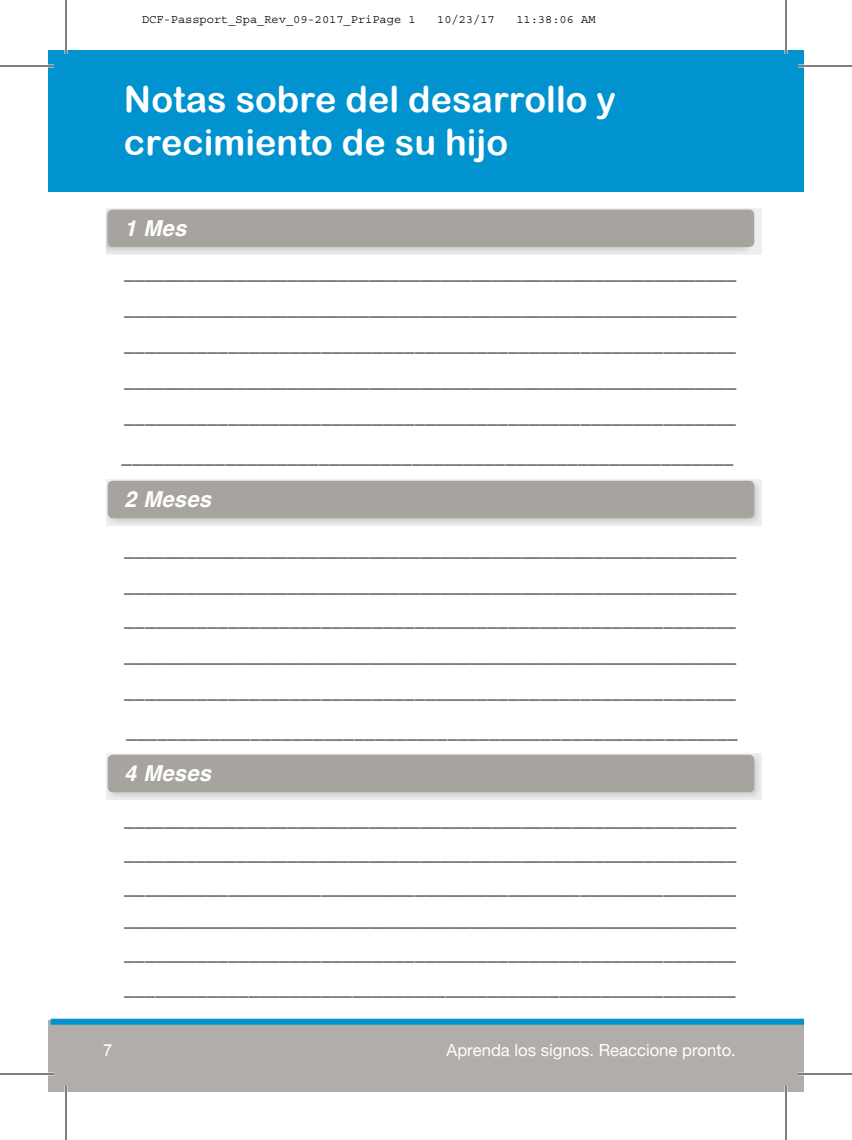
<style>
.page{position:relative;width:852px;height:1140px;background:#fff}
.page>*{position:absolute;margin:0;border:0;box-sizing:border-box;transform-origin:0 0}
.t1{font:36px/43.2px "Arial Rounded MT Bold";color:#fff}
.t2{font:italic 700 22px "Helvetica";letter-spacing:.01em;color:#fff}
.t3{font:condensed 20.4px/36px "Helvetica Neue";color:#231f20;text-align:justify}
.t4{font:16.6px "Helvetica Neue";color:#fff}
.t5{font:16.6px "Arial";color:#fff}
.t6{font:12px "Courier";color:#000}
</style>
<div class="page">
<div style="left:48px;top:50px;width:756px;height:142px;background:#0093d0"></div>
<svg style="left:106px;top:479px;width:656px;height:47px;background:#e0e0e0"></svg>
<div style="left:108px;top:481px;width:646px;height:37px;background:#a7a49f;border-radius:5px"></div>
<svg style="left:106px;top:753px;width:656px;height:47px;background:#e0e0e0"></svg>
<div style="left:108px;top:755px;width:646px;height:37px;background:#a7a49f;border-radius:5px"></div>
<div style="left:106px;top:208px;width:656px;height:47px;background:linear-gradient(to right,#dfdede,#e1e1e1)"></div>
<div style="left:108px;top:210px;width:646px;height:37px;background:#a7a49f;border-radius:5px"></div>
<div style="left:49px;top:1020px;width:755px;height:72px;background:#b0adaa"></div>
<div style="left:51px;top:1019px;width:753px;height:6px;background:#0093d0"></div>
<hr style="left:0;top:65px;width:54px;height:2px;background:#fff">
<hr style="left:798px;top:65px;width:54px;height:2px;background:#fff">
<hr style="left:0;top:1073px;width:54px;height:2px;background:#fff">
<hr style="left:798px;top:1073px;width:54px;height:2px;background:#fff">
<hr style="left:65px;top:0;width:2px;height:54px;background:#fff">
<hr style="left:65px;top:1086px;width:2px;height:54px;background:#fff">
<hr style="left:785px;top:0;width:2px;height:54px;background:#fff">
<hr style="left:785px;top:1086px;width:2px;height:54px;background:#fff">
<hr style="left:0;top:66px;width:54px;height:1px;background:#000">
<hr style="left:798px;top:66px;width:54px;height:1px;background:#000">
<hr style="left:0;top:1074px;width:54px;height:1px;background:#000">
<hr style="left:798px;top:1074px;width:54px;height:1px;background:#000">
<hr style="left:66px;top:0;width:1px;height:54px;background:#000">
<hr style="left:66px;top:1086px;width:1px;height:54px;background:#000">
<hr style="left:786px;top:0;width:1px;height:54px;background:#000">
<hr style="left:786px;top:1086px;width:1px;height:54px;background:#000">
<p class="t6" style="left:142px;top:13px;width:275px">DCF-Passport_Spa_Rev_09-2017_PriPage 1</p>
<p class="t6" style="left:437px;top:13px;width:59px">10/23/17</p>
<p class="t6" style="left:516px;top:13px;width:81px">11:38:06 AM</p>
<h1 class="t1" style="left:124px;top:77px;width:494px">Notas sobre del desarrollo y crecimiento de su hijo</h1>
<p class="t2" style="left:124px;top:219px;width:63px">1 Mes</p>
<p class="t3" style="left:124px;top:254px;width:613px">____________________________________________________________ ____________________________________________________________ ___________________________________________________________ ____________________________________________________________ ___________________________________________________________</p>
<p class="t3" style="left:122px;top:438px;width:613px">___________________________________________________________</p>
<p class="t2" style="left:124px;top:490px;width:88px">2 Meses</p>
<p class="t3" style="left:124px;top:531px;width:613px">____________________________________________________________ ____________________________________________________________</p>
<p class="t3" style="left:124px;top:601px;width:613px">___________________________________________________________ ____________________________________________________________ ___________________________________________________________</p>
<p class="t3" style="left:126px;top:713px;width:613px">___________________________________________________________</p>
<p class="t2" style="left:124px;top:764px;width:88px">4 Meses</p>
<p class="t3" style="left:124px;top:802px;width:613px;line-height:34px">____________________________________________________________ ____________________________________________________________ ___________________________________________________________</p>
<p class="t3" style="left:124px;top:902px;width:613px;line-height:34px">____________________________________________________________ ___________________________________________________________</p>
<p class="t3" style="left:124px;top:969px;width:613px">___________________________________________________________</p>
<p class="t5" style="left:103px;top:1041px;width:11px">7</p>
<p class="t4" style="left:447px;top:1040px;width:291px">Aprenda los signos. Reaccione pronto.</p>
</div>
